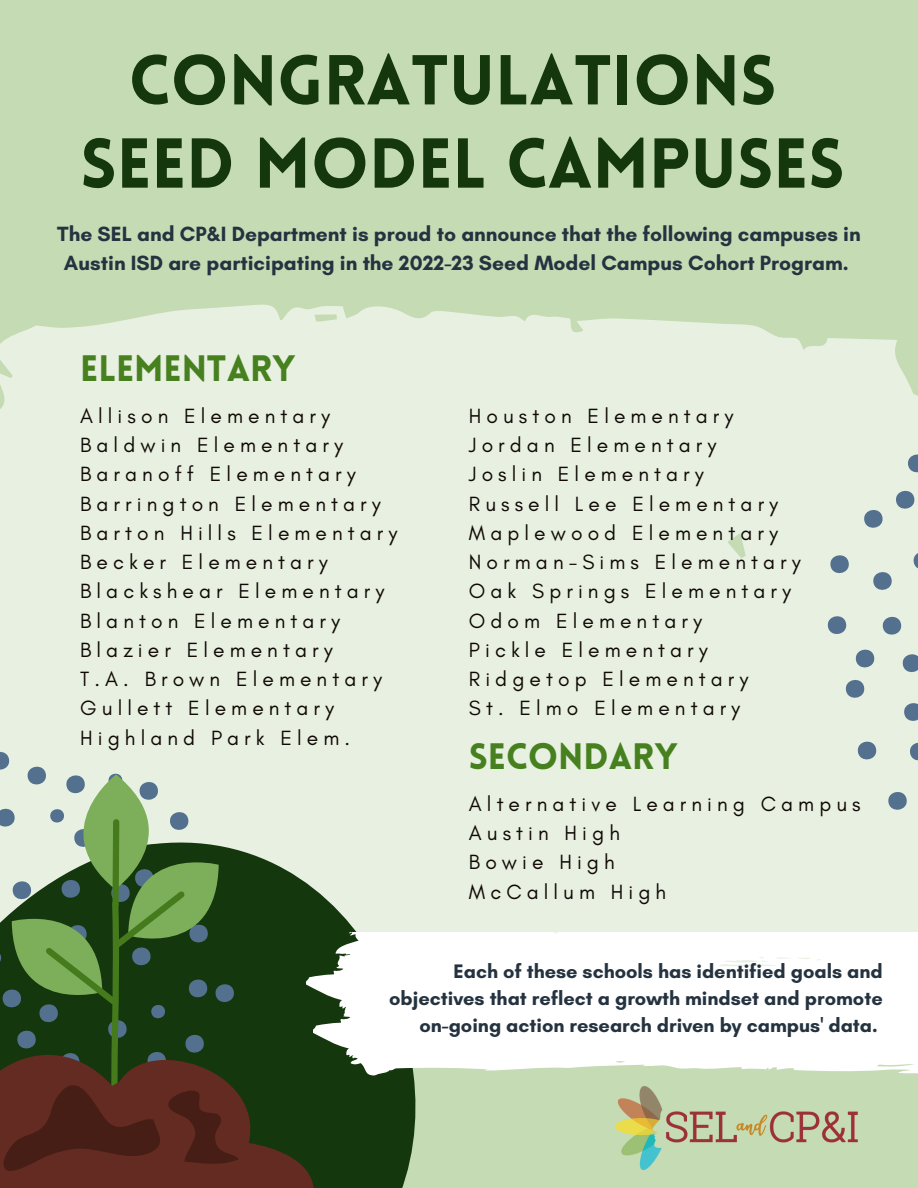
<style>
.page{position:relative;width:918px;height:1188px;background:#c4dbb4}
.page>*{position:absolute;margin:0;border:0;box-sizing:border-box;transform-origin:0 0}
.t1{font:900 69px/83.2px "Lovelo";color:#14370d;text-align:center}
.t2{font:900 36px "Lovelo";color:#47801f}
.t3{font:21px/29.2px "Glacial Indifference";letter-spacing:.24em;color:#100906}
.t4{font:700 21px/29.2px "Glacial Indifference";color:#253340;text-align:center}
.t5{font:700 19.95px/27px "Glacial Indifference";color:#253340;text-align:right}
</style>
<div class="page">
<div style="left:0;top:304px;width:918px;height:822px;background:#e7f0e1"></div>
<svg style="left:239px;top:842px;width:176px;height:346px;background:#536e4c"></svg>
<svg style="left:239px;top:1022px;width:75px;height:166px;background:#273411"></svg>
<svg style="left:0;top:748px;width:239px;height:440px;background:#656d4e"></svg>
<svg style="left:307px;top:933px;width:611px;height:96px;background:#f0f2ef"></svg>
<img style="left:616px;top:1086px;width:266px;height:83px">
<svg style="left:881px;top:613px;width:22px;height:26px"></svg>
<svg style="left:901px;top:650px;width:17px;height:26px"></svg>
<svg style="left:844px;top:645px;width:32px;height:57px;background:#bccbc9"></svg>
<svg style="left:912px;top:548px;width:6px;height:26px"></svg>
<svg style="left:908px;top:738px;width:10px;height:27px"></svg>
<svg style="left:903px;top:699px;width:15px;height:26px"></svg>
<svg style="left:856px;top:737px;width:22px;height:27px"></svg>
<svg style="left:887px;top:788px;width:21px;height:26px"></svg>
<svg style="left:826px;top:612px;width:22px;height:26px"></svg>
<svg style="left:829px;top:551px;width:21px;height:26px"></svg>
<svg style="left:863px;top:506px;width:21px;height:26px"></svg>
<svg style="left:872px;top:568px;width:21px;height:26px"></svg>
<svg style="left:906px;top:450px;width:12px;height:26px"></svg>
<svg style="left:894px;top:487px;width:22px;height:26px"></svg>
<svg style="left:314px;top:981px;width:604px;height:97px;background:#eff2ed"></svg>
<h1 class="t1" style="left:80px;top:46px;width:766px">CONGRATULATIONS<br>SEED MODEL CAMPUSES</h1>
<p class="t4" style="left:57px;top:219px;width:805px">The SEL and CP&amp;I Department is proud to announce that the following campuses in<br>Austin ISD are participating in the 2022-23 Seed Model Campus Cohort Program.</p>
<h2 class="t2" style="left:80px;top:354px;width:217px">ELEMENTARY</h2>
<p class="t3" style="left:80px;top:401px;width:319px">Allison Elementary<br>Baldwin Elementary<br>Baranoff Elementary<br>Barrington Elementary<br>Barton Hills Elementary<br>Becker Elementary<br>Blackshear Elementary<br>Blanton Elementary<br>Blazier Elementary<br>T.A. Brown Elementary<br>Gullett Elementary<br>Highland Park Elem.</p>
<p class="t3" style="left:469px;top:401px;width:333px">Houston Elementary<br>Jordan Elementary<br>Joslin Elementary<br>Russell Lee Elementary<br>Maplewood Elementary<br>Norman-Sims Elementary<br>Oak Springs Elementary<br>Odom Elementary<br>Pickle Elementary<br>Ridgetop Elementary<br>St. Elmo Elementary</p>
<h2 class="t2" style="left:469px;top:742px;width:210px">SECONDARY</h2>
<p class="t3" style="left:469px;top:789px;width:393px">Alternative Learning Campus<br>Austin High<br>Bowie High<br>McCallum High</p>
<p class="t5" style="left:389px;top:957px;width:495px">Each of these schools has identified goals and objectives that reflect a growth mindset and promote on-going action research driven by campus' data.</p>
</div>
